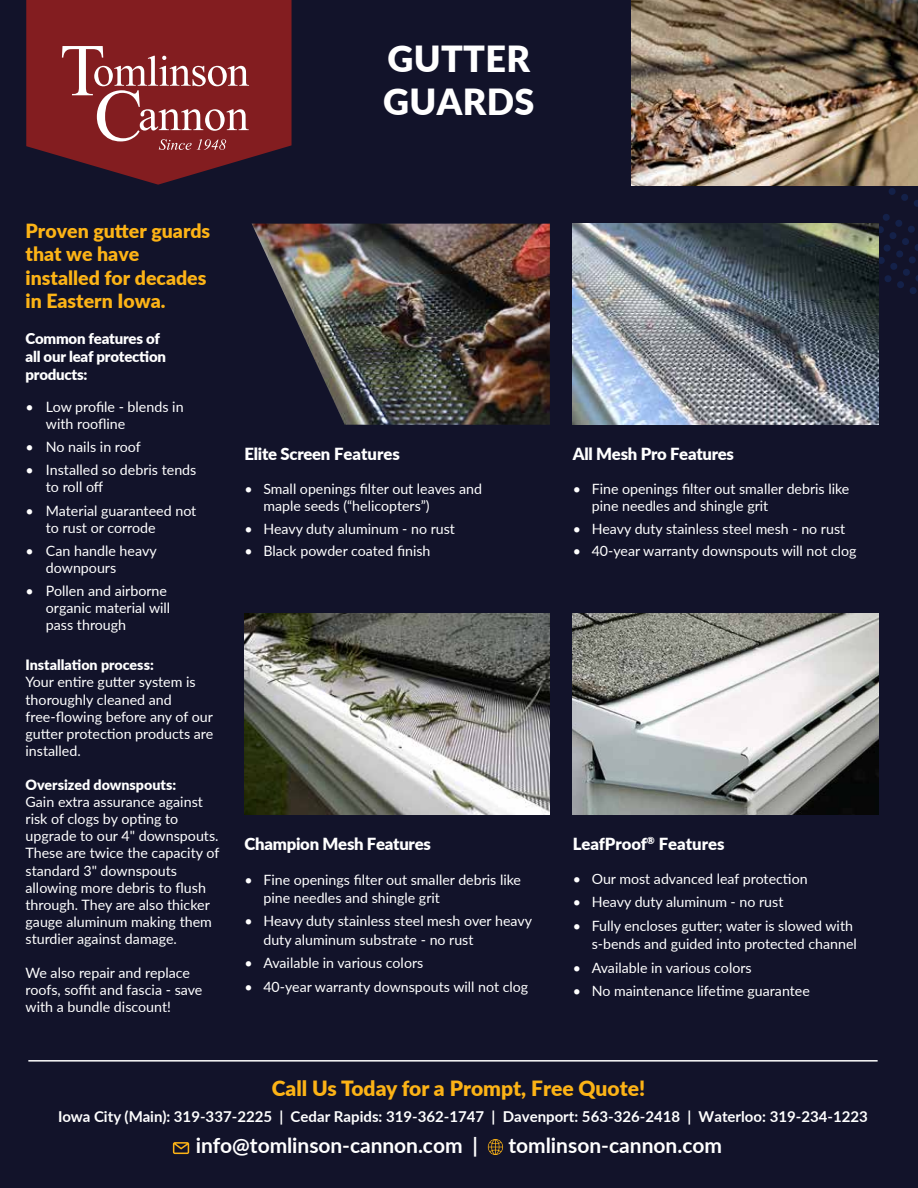
<style>
.page{position:relative;width:918px;height:1188px;background:#12132a}
.page>*{position:absolute;margin:0;border:0;box-sizing:border-box;transform-origin:0 0}
.t1{font:900 36px/43.2px "Lato";letter-spacing:.01em;color:#fff}
.t2{font:700 21px "Lato";letter-spacing:-.005em;color:#fff}
.t3{font:900 21px "Lato";color:#fcb316}
.t4{font:900 19.5px/23.4px "Lato";color:#fcb316}
.t5{font:900 16.65px "Lato";letter-spacing:-.015em;color:#fff}
.t6{font:700 15px "Lato";color:#fff}
.t7{font:900 15px/18px "Lato";letter-spacing:-.015em;color:#fff}
.t8{font:14.25px/17.1px "Lato";color:#fff}
.t9{font:900 14.25px "Lato";color:#fff}
</style>
<div class="page">
<svg style="left:888px;top:188px;width:30px;height:19px"></svg>
<svg style="left:859px;top:214px;width:59px;height:81px"></svg>
<hr style="left:28px;top:1060px;width:850px;height:2px;background:#fff">
<svg style="left:26px;top:0;width:266px;height:185px;fill:#831d20"></svg>
<svg style="left:62px;top:46px;width:187px;height:104px;background:#984346"></svg>
<img style="left:573px;top:613px;width:305px;height:201px">
<img style="left:573px;top:224px;width:305px;height:201px">
<img style="left:252px;top:224px;width:298px;height:201px">
<img style="left:245px;top:613px;width:305px;height:201px">
<img style="left:631px;top:0;width:287px;height:186px">
<svg style="left:173px;top:1142px;width:16px;height:12px"></svg>
<svg style="left:488px;top:1139px;width:15px;height:16px"></svg>
<h1 class="t1" style="left:383px;top:36px;width:153px">GUTTER<br>GUARDS</h1>
<h3 class="t4" style="left:26px;top:218px;width:186px">Proven gutter guards that we have installed for decades in Eastern Iowa.</h3>
<p class="t7" style="left:26px;top:329px;width:142px">Common features of all our leaf protection products:</p>
<p class="t8" style="left:46px;top:398px;width:139px;text-indent:-20px">• Low profile - blends in with roofline</p>
<p class="t8" style="left:26px;top:438px;width:117px">• No nails in roof</p>
<p class="t8" style="left:46px;top:461px;width:152px;text-indent:-20px">• Installed so debris tends to roll off</p>
<p class="t8" style="left:46px;top:501px;width:152px;text-indent:-20px">• Material guaranteed not to rust or corrode</p>
<p class="t8" style="left:46px;top:541px;width:112px;text-indent:-20px">• Can handle heavy downpours</p>
<p class="t8" style="left:46px;top:582px;width:126px;text-indent:-20px">• Pollen and airborne organic material will pass through</p>
<p class="t9" style="left:26px;top:654px;width:130px">Installation process:</p>
<p class="t8" style="left:26px;top:673px;width:189px">Your entire gutter system is thoroughly cleaned and free-flowing before any of our gutter protection products are installed.</p>
<p class="t9" style="left:26px;top:774px;width:152px">Oversized downspouts:</p>
<p class="t8" style="left:26px;top:793px;width:195px">Gain extra assurance against risk of clogs by opting to upgrade to our 4" downspouts.<br>These are twice the capacity of standard 3" downspouts allowing more debris to flush through. They are also thicker gauge aluminum making them sturdier against damage.</p>
<p class="t8" style="left:26px;top:964px;width:178px">We also repair and replace roofs, soffit and fascia - save with a bundle discount!</p>
<p class="t5" style="left:245px;top:441px;width:157px">Elite Screen Features</p>
<p class="t8" style="left:263px;top:480px;width:220px;text-indent:-19px">• Small openings filter out leaves and maple seeds (“helicopters”)</p>
<p class="t8" style="left:245px;top:519px;width:212px">• Heavy duty aluminum - no rust</p>
<p class="t8" style="left:245px;top:542px;width:187px">• Black powder coated finish</p>
<p class="t5" style="left:245px;top:831px;width:188px">Champion Mesh Features</p>
<p class="t8" style="left:263px;top:870px;width:259px;line-height:18.1px;text-indent:-19px">• Fine openings filter out smaller debris like pine needles and shingle grit</p>
<p class="t8" style="left:263px;top:912px;width:270px;line-height:18.1px;text-indent:-19px">• Heavy duty stainless steel mesh over heavy duty aluminum substrate - no rust</p>
<p class="t8" style="left:245px;top:954px;width:180px">• Available in various colors</p>
<p class="t8" style="left:245px;top:978px;width:285px">• 40-year warranty downspouts will not clog</p>
<p class="t5" style="left:573px;top:441px;width:163px">All Mesh Pro Features</p>
<p class="t8" style="left:592px;top:480px;width:259px;text-indent:-19px">• Fine openings filter out smaller debris like pine needles and shingle grit</p>
<p class="t8" style="left:573px;top:519px;width:274px">• Heavy duty stainless steel mesh - no rust</p>
<p class="t8" style="left:573px;top:542px;width:285px">• 40-year warranty downspouts will not clog</p>
<p class="t5" style="left:573px;top:831px;width:153px">LeafProof<sup>®</sup> Features</p>
<p class="t8" style="left:573px;top:869px;width:236px">• Our most advanced leaf protection</p>
<p class="t8" style="left:573px;top:893px;width:212px">• Heavy duty aluminum - no rust</p>
<p class="t8" style="left:573px;top:916px;width:286px;line-height:18px;text-align:right">• Fully encloses gutter; water is slowed with s-bends and guided into protected channel</p>
<p class="t8" style="left:573px;top:958px;width:180px">• Available in various colors</p>
<p class="t8" style="left:573px;top:982px;width:238px">• No maintenance lifetime guarantee</p>
<h2 class="t3" style="left:272px;top:1072px;width:375px">Call Us Today for a Prompt, Free Quote!</h2>
<p class="t6" style="left:58px;top:1105px;width:811px">Iowa City (Main): 319-337-2225 | Cedar Rapids: 319-362-1747 | Davenport: 563-326-2418 | Waterloo: 319-234-1223</p>
<h2 class="t2" style="left:196px;top:1130px;width:284px">info@tomlinson-cannon.com |</h2>
<h2 class="t2" style="left:508px;top:1130px;width:215px">tomlinson-cannon.com</h2>
</div>
